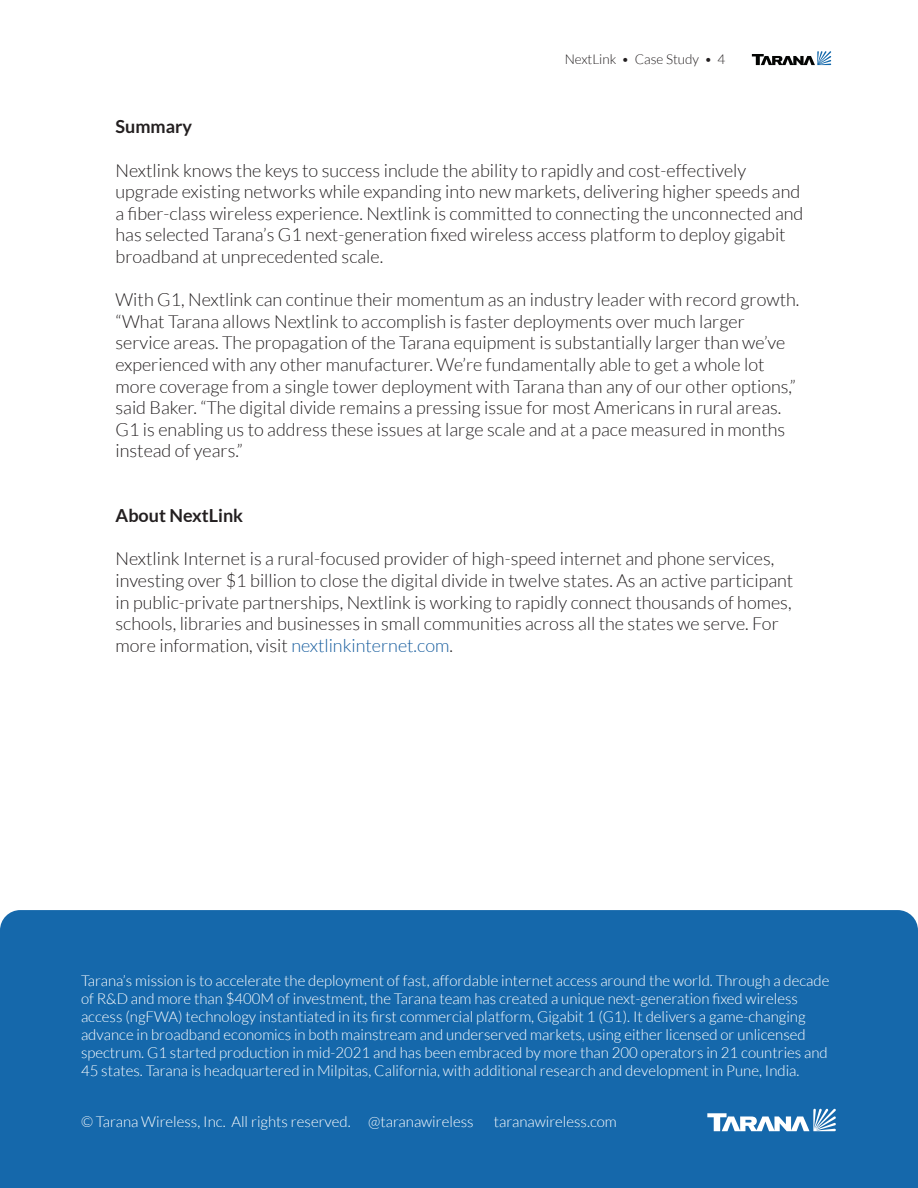
<style>
.page{position:relative;width:918px;height:1188px;background:#fff}
.page>*{position:absolute;margin:0;border:0;box-sizing:border-box;transform-origin:0 0}
.t1{font:300 18px/21.6px "Lato";color:#231f20}
.t2{font:700 18px "Lato";color:#231f20}
.t3{font:300 15px/18px "Lato";color:#fff}
.t4{font:300 13.5px "Lato";color:#231f20}
.s1{color:#175d9e}
</style>
<div class="page">
<svg style="left:752px;top:51px;width:79px;height:14px"></svg>
<div style="left:0;top:910px;width:918px;height:278px;background:#1568ab"></div>
<svg style="left:707px;top:1109px;width:129px;height:22px"></svg>
<p class="t4" style="left:565px;top:52px;width:162px">NextLink • Case Study • 4</p>
<p class="t2" style="left:116px;top:117px;width:78px">Summary</p>
<p class="t1" style="left:116px;top:159px;width:689px">Nextlink knows the keys to success include the ability to rapidly and cost-effectively upgrade existing networks while expanding into new markets, delivering higher speeds and a fiber-class wireless experience. Nextlink is committed to connecting the unconnected and has selected Tarana’s G1 next-generation fixed wireless access platform to deploy gigabit broadband at unprecedented scale.</p>
<p class="t1" style="left:116px;top:289px;width:685px">With G1, Nextlink can continue their momentum as an industry leader with record growth. “What Tarana allows Nextlink to accomplish is faster deployments over much larger service areas. The propagation of the Tarana equipment is substantially larger than we’ve experienced with any other manufacturer. We’re fundamentally able to get a whole lot more coverage from a single tower deployment with Tarana than any of our other options,” said Baker. “The digital divide remains a pressing issue for most Americans in rural areas.<br>G1 is enabling us to address these issues at large scale and at a pace measured in months instead of years.”</p>
<p class="t2" style="left:116px;top:505px;width:129px">About NextLink</p>
<p class="t1" style="left:116px;top:548px;width:679px">Nextlink Internet is a rural-focused provider of high-speed internet and phone services, investing over $1 billion to close the digital divide in twelve states. As an active participant in public-private partnerships, Nextlink is working to rapidly connect thousands of homes, schools, libraries and businesses in small communities across all the states we serve. For more information, visit <span class="s1">nextlinkinternet.com</span>.</p>
<p class="t3" style="left:81px;top:972px;width:750px">Tarana’s mission is to accelerate the deployment of fast, affordable internet access around the world. Through a decade of R&amp;D and more than $400M of investment, the Tarana team has created a unique next-generation fixed wireless access (ngFWA) technology instantiated in its first commercial platform, Gigabit 1 (G1). It delivers a game-changing advance in broadband economics in both mainstream and underserved markets, using either licensed or unlicensed spectrum. G1 started production in mid-2021 and has been embraced by more than 200 operators in 21 countries and 45 states. Tarana is headquartered in Milpitas, California, with additional research and development in Pune, India.</p>
<p class="t3" style="left:81px;top:1113px;width:394px">© Tarana Wireless, Inc. All rights reserved. @taranawireless</p>
<p class="t3" style="left:494px;top:1113px;width:125px">taranawireless.com</p>
</div>
